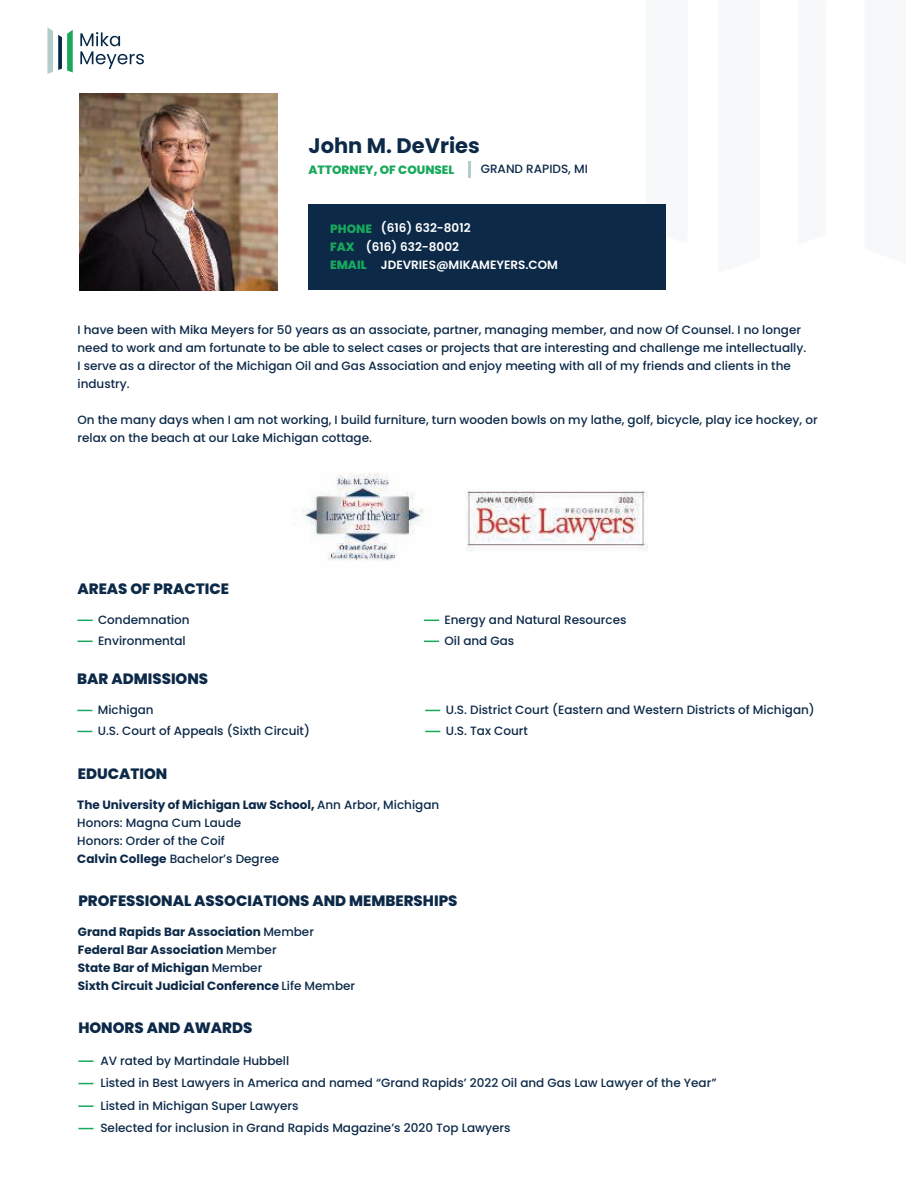
<style>
.page{position:relative;width:918px;height:1188px;background:#fff}
.page>*{position:absolute;margin:0;border:0;box-sizing:border-box;transform-origin:0 0}
.t1{font:700 21px "Poppins";color:#0c2948}
.t2{font:800 15px "Poppins";color:#0c2948}
.t3{font:500 12px/18px "Poppins";color:#0c2948}
.t4{font:700 12px/18px "Poppins";color:#0c2948}
.t5{font:600 12px "Poppins";color:#fff}
.t6{font:800 12px/18.5px "Poppins";color:#18a95c}
.s1{font-weight:700}
.s2{font-weight:500}
</style>
<div class="page">
<img style="left:302px;top:473px;width:346px;height:88px">
<svg style="left:47px;top:27px;width:26px;height:47px"></svg>
<svg style="left:80px;top:32px;width:64px;height:37px"></svg>
<img style="left:79px;top:94px;width:198px;height:197px">
<div style="left:309px;top:205px;width:357px;height:85px;background:#0c2948"></div>
<svg style="left:78px;top:620px;width:15px;height:1px"></svg>
<svg style="left:424px;top:620px;width:15px;height:1px"></svg>
<svg style="left:424px;top:641px;width:15px;height:1px"></svg>
<svg style="left:78px;top:641px;width:15px;height:1px"></svg>
<svg style="left:468px;top:161px;width:2px;height:17px"></svg>
<svg style="left:425px;top:710px;width:15px;height:1px"></svg>
<svg style="left:425px;top:731px;width:15px;height:1px"></svg>
<svg style="left:77px;top:710px;width:15px;height:1px"></svg>
<svg style="left:77px;top:731px;width:15px;height:1px"></svg>
<svg style="left:78px;top:1128px;width:15px;height:1px"></svg>
<svg style="left:78px;top:1083px;width:15px;height:1px"></svg>
<svg style="left:78px;top:1105px;width:15px;height:2px"></svg>
<svg style="left:78px;top:1060px;width:15px;height:2px"></svg>
<h1 class="t1" style="left:309px;top:136px;width:173px">John M. DeVries</h1>
<p class="t6" style="left:309px;top:161px;width:147px">ATTORNEY, OF COUNSEL</p>
<p class="t3" style="left:481px;top:160px;width:109px">GRAND RAPIDS, MI</p>
<p class="t6" style="left:330px;top:220px;width:43px">PHONE<br>FAX<br>EMAIL</p>
<p class="t5" style="left:381px;top:221px;width:91px">(616) 632-8012</p>
<p class="t5" style="left:366px;top:240px;width:95px">(616) 632-8002</p>
<p class="t5" style="left:381px;top:258px;width:179px">JDEVRIES@MIKAMEYERS.COM</p>
<p class="t3" style="left:78px;top:321px;width:730px">I have been with Mika Meyers for 50 years as an associate, partner, managing member, and now Of Counsel. I no longer need to work and am fortunate to be able to select cases or projects that are interesting and challenge me intellectually.<br>I serve as a director of the Michigan Oil and Gas Association and enjoy meeting with all of my friends and clients in the industry.</p>
<p class="t3" style="left:78px;top:411px;width:742px">On the many days when I am not working, I build furniture, turn wooden bowls on my lathe, golf, bicycle, play ice hockey, or relax on the beach at our Lake Michigan cottage.</p>
<p class="t2" style="left:78px;top:583px;width:153px">AREAS OF PRACTICE</p>
<p class="t3" style="left:98px;top:611px;width:93px">Condemnation</p>
<p class="t3" style="left:445px;top:611px;width:184px">Energy and Natural Resources</p>
<p class="t3" style="left:98px;top:632px;width:89px">Environmental</p>
<p class="t3" style="left:445px;top:632px;width:71px">Oil and Gas</p>
<p class="t2" style="left:77px;top:673px;width:132px">BAR ADMISSIONS</p>
<p class="t3" style="left:98px;top:700px;width:214px;line-height:21px">Michigan<br>U.S. Court of Appeals (Sixth Circuit)</p>
<p class="t2" style="left:78px;top:768px;width:91px">EDUCATION</p>
<p class="t3" style="left:77px;top:796px;width:363px"><span class="s1">The University of Michigan Law School,</span> Ann Arbor, Michigan Honors: Magna Cum Laude<br>Honors: Order of the Coif<br><span class="s1">Calvin College</span> Bachelor’s Degree</p>
<p class="t2" style="left:78px;top:895px;width:381px">PROFESSIONAL ASSOCIATIONS AND MEMBERSHIPS</p>
<p class="t3" style="left:446px;top:700px;width:371px;line-height:21px">U.S. District Court (Eastern and Western Districts of Michigan)<br>U.S. Tax Court</p>
<p class="t4" style="left:78px;top:923px;width:279px">Grand Rapids Bar Association <span class="s2">Member </span>Federal Bar Association <span class="s2">Member<br></span>State Bar of Michigan <span class="s2">Member<br></span>Sixth Circuit Judicial Conference <span class="s2">Life Member</span></p>
<p class="t2" style="left:78px;top:1023px;width:176px">HONORS AND AWARDS</p>
<p class="t3" style="left:100px;top:1052px;width:190px">AV rated by Martindale Hubbell</p>
<p class="t3" style="left:100px;top:1072px;width:618px;line-height:22.5px">Listed in Best Lawyers in America and named “Grand Rapids’ 2022 Oil and Gas Law Lawyer of the Year”<br>Listed in Michigan Super Lawyers</p>
<p class="t3" style="left:100px;top:1119px;width:412px">Selected for inclusion in Grand Rapids Magazine’s 2020 Top Lawyers</p>
</div>
